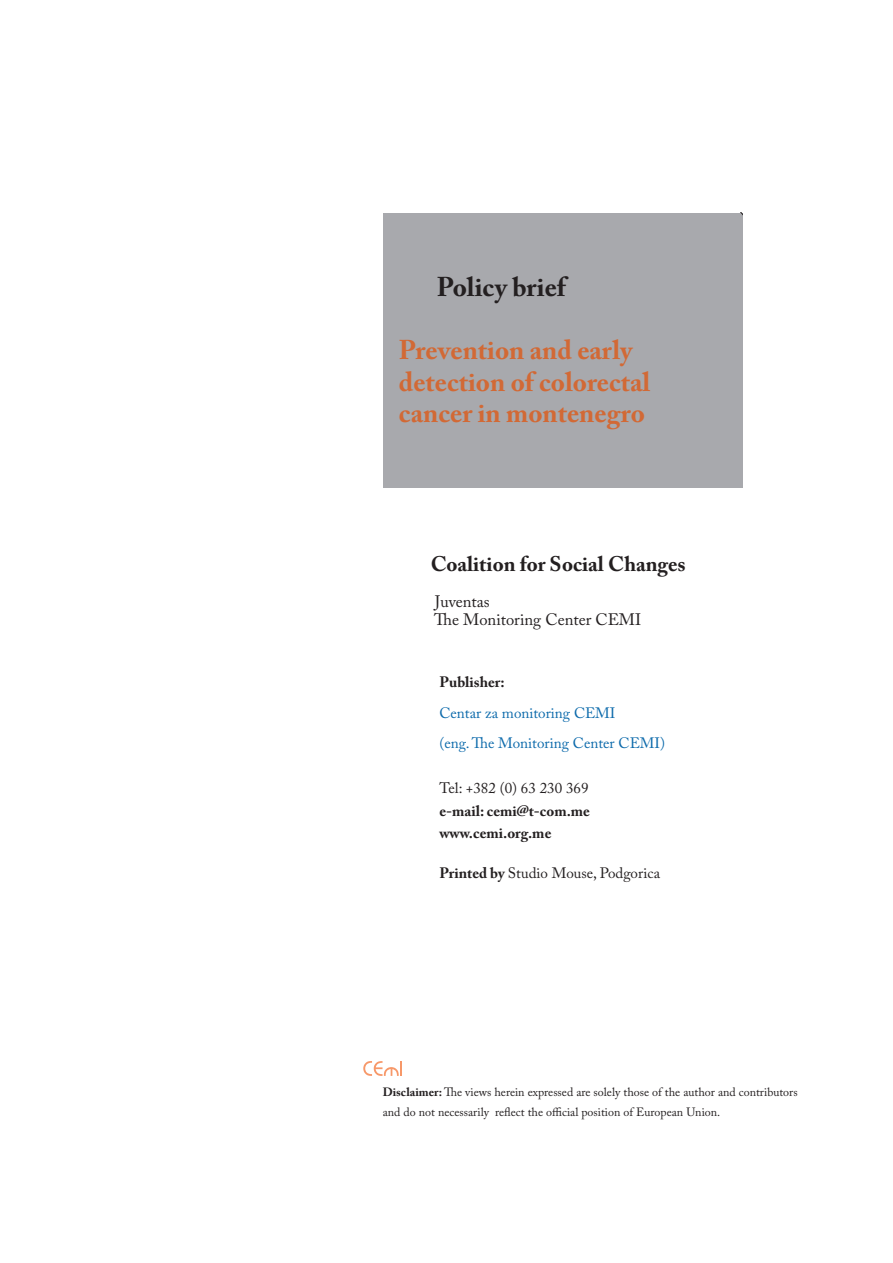
<style>
.page{position:relative;width:893px;height:1263px;background:#fff}
.page>*{position:absolute;margin:0;border:0;box-sizing:border-box;transform-origin:0 0}
.t1{font:700 27px/31.5px "Adobe Caslon Pro";color:#d26935}
.t2{font:700 27px "Adobe Caslon Pro";color:#231f20}
.t3{font:700 21px "Adobe Caslon Pro";color:#231f20}
.t4{font:16.5px/18px "Adobe Caslon Pro";color:#231f20}
.t5{font:15px/30.5px "Adobe Caslon Pro";color:#0c6aab}
.t6{font:15px "Adobe Caslon Pro";color:#231f20}
.t7{font:700 15px/22.5px "Adobe Caslon Pro";color:#231f20}
.t8{font:12px/19.5px "Adobe Caslon Pro";color:#231f20}
.s1{font-weight:700}
</style>
<div class="page">
<div style="left:383px;top:213px;width:359px;height:275px;background:#a8a9ad"></div>
<svg style="left:363px;top:1061px;width:39px;height:15px"></svg>
<h1 class="t2" style="left:437px;top:271px;width:131px">Policy brief</h1>
<h1 class="t1" style="left:399px;top:334px;width:253px">Prevention and early detection of colorectal cancer in montenegro</h1>
<h2 class="t3" style="left:431px;top:552px;width:256px">Coalition for Social Changes</h2>
<h3 class="t4" style="left:434px;top:593px;width:209px">Juventas<br>The Monitoring Center CEMI</h3>
<p class="t7" style="left:439px;top:671px;width:67px">Publisher:</p>
<p class="t5" style="left:439px;top:697px;width:227px">Centar za monitoring CEMI<br>(eng. The Monitoring Center CEMI)</p>
<p class="t6" style="left:439px;top:779px;width:151px">Tel: +382 (0) 63 230 369</p>
<p class="t7" style="left:439px;top:799px;width:152px">e-mail: cemi@t-com.me www.cemi.org.me</p>
<p class="t6" style="left:439px;top:864px;width:222px"><span class="s1">Printed by</span> Studio Mouse, Podgorica</p>
<p class="t8" style="left:383px;top:1082px;width:416px"><span class="s1">Disclaimer:</span> The views herein expressed are solely those of the author and contributors and do not necessarily reflect the official position of European Union.</p>
</div>
